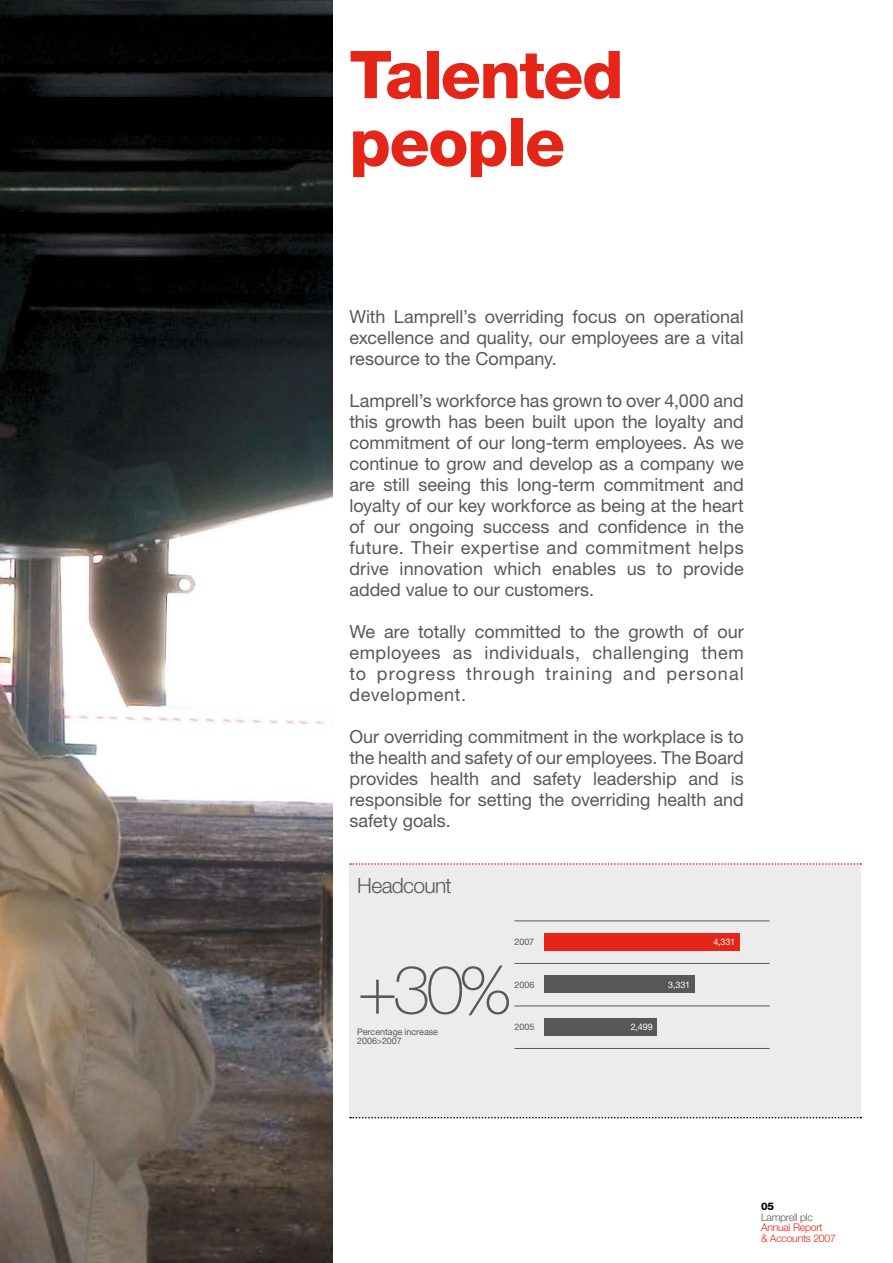
<style>
.page{position:relative;width:893px;height:1263px;background:#fff}
.page>*{position:absolute;margin:0;border:0;box-sizing:border-box;transform-origin:0 0}
.t1{font:100 67.5px "Helvetica Neue LT Std";color:#58585a}
.t2{font:800 66px/67.5px "Helvetica Neue LT Std";letter-spacing:-.025em;color:#e42518}
.t3{font:300 21px "Helvetica Neue LT Std";letter-spacing:-.03em;color:#58585a}
.t4{font:18px/21px "Helvetica Neue LT Std";color:#58585a;text-align:justify}
.t5{font:300 10.5px/10.5px "Helvetica Neue LT Std";letter-spacing:-.025em;color:#e42518}
.t6{font:300 10.5px "Helvetica Neue LT Std";letter-spacing:-.025em;color:#58585a}
.t7{font:800 10.5px "Helvetica Neue LT Std";color:#000}
.t8{font:9px/9px "Helvetica Neue LT Std";letter-spacing:-.005em;color:#58585a}
.t9{font:9px "Helvetica Neue LT Std";letter-spacing:-.005em;color:#fff}
</style>
<div class="page">
<div style="left:349px;top:863px;width:512px;height:255px;background:#ececed"></div>
<img style="left:0;top:0;width:332px;height:1263px">
<svg style="left:350px;top:863px;width:511px;height:2px"></svg>
<svg style="left:350px;top:1117px;width:511px;height:1px"></svg>
<div style="left:544px;top:933px;width:195px;height:17px;background:#e42518"></div>
<hr style="left:514px;top:921px;width:256px;height:1px;background:#58585a">
<hr style="left:514px;top:963px;width:256px;height:1px;background:#58585a">
<hr style="left:514px;top:1006px;width:256px;height:1px;background:#58585a">
<hr style="left:514px;top:1048px;width:256px;height:1px;background:#58585a">
<div style="left:544px;top:976px;width:150px;height:17px;background:#58585a"></div>
<div style="left:544px;top:1018px;width:113px;height:17px;background:#58585a"></div>
<h2 class="t2" style="left:349px;top:41px;width:276px">Talented people</h2>
<p class="t4" style="left:349px;top:306px;width:396px">With Lamprell’s overriding focus on operational excellence and quality, our employees are a vital resource to the Company.</p>
<p class="t4" style="left:349px;top:390px;width:396px">Lamprell’s workforce has grown to over 4,000 and this growth has been built upon the loyalty and commitment of our long-term employees. As we continue to grow and develop as a company we are still seeing this long-term commitment and loyalty of our key workforce as being at the heart of our ongoing success and confidence in the future. Their expertise and commitment helps drive innovation which enables us to provide added value to our customers.</p>
<p class="t4" style="left:349px;top:621px;width:396px">We are totally committed to the growth of our employees as individuals, challenging them to progress through training and personal development.</p>
<p class="t4" style="left:349px;top:726px;width:396px">Our overriding commitment in the workplace is to the health and safety of our employees. The Board provides health and safety leadership and is responsible for setting the overriding health and safety goals.</p>
<p class="t3" style="left:357px;top:872px;width:96px">Headcount</p>
<p class="t8" style="left:514px;top:937px;width:21px">2007</p>
<p class="t9" style="left:713px;top:936px;width:23px">4,331</p>
<p class="t8" style="left:514px;top:980px;width:21px">2006</p>
<p class="t9" style="left:668px;top:979px;width:23px">3,331</p>
<p class="t8" style="left:514px;top:1022px;width:21px">2005</p>
<p class="t9" style="left:631px;top:1021px;width:23px">2,499</p>
<h1 class="t1" style="left:357px;top:951px;width:156px">+30%</h1>
<p class="t8" style="left:357px;top:1027px;width:82px">Percentage increase<br>2006&gt;2007</p>
<p class="t7" style="left:761px;top:1200px;width:14px">05</p>
<p class="t6" style="left:761px;top:1210px;width:53px">Lamprell plc</p>
<p class="t5" style="left:761px;top:1222px;width:76px">Annual Report<br>&amp; Accounts 2007</p>
</div>
